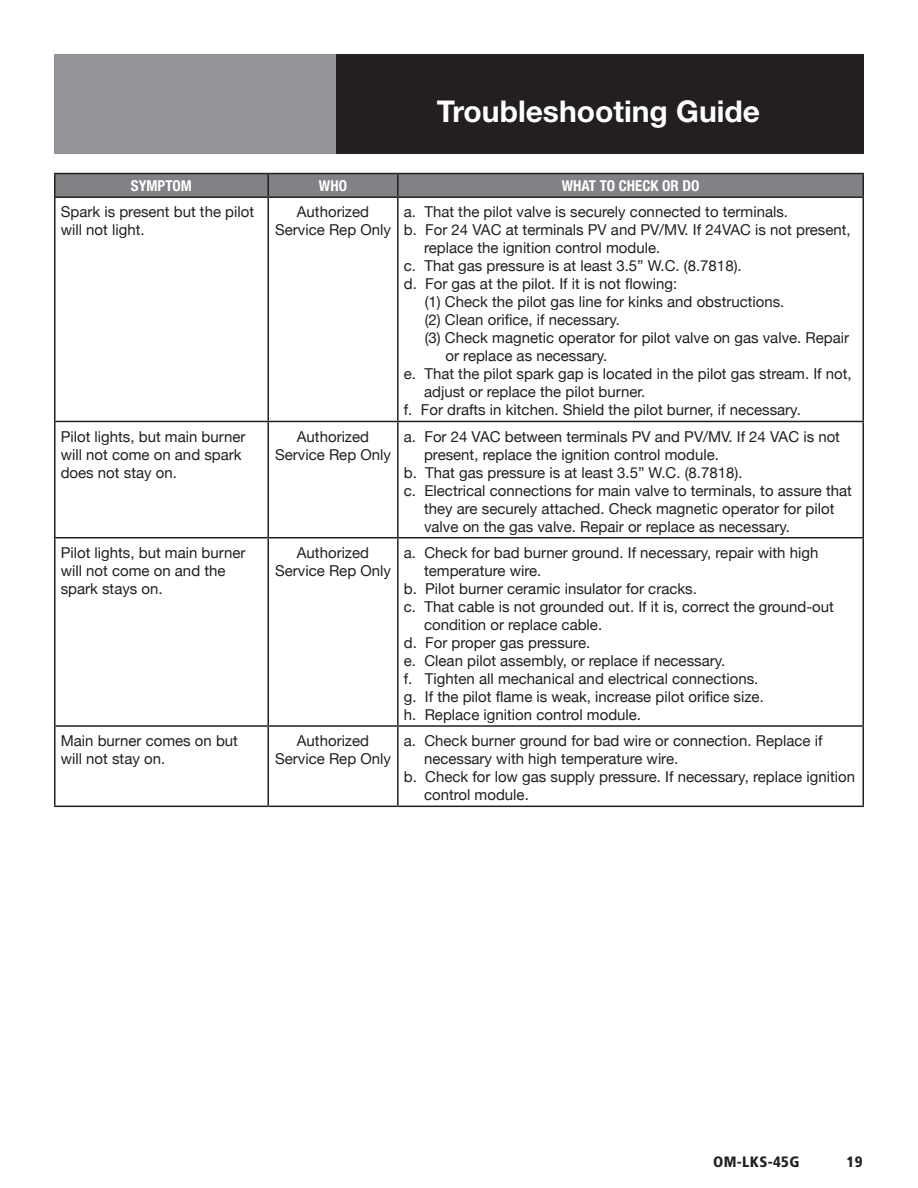
<style>
.page{position:relative;width:918px;height:1188px;background:#fff}
.page>*{position:absolute;margin:0;border:0;box-sizing:border-box;transform-origin:0 0}
.t1{font:700 30px "Helvetica Neue";color:#fff}
.t2{font:15px/18px "Helvetica Neue";color:#231f20}
.t3{font:700 condensed 15px "Helvetica Neue";color:#fff}
.t4{font:900 condensed 15px "Frutiger";letter-spacing:.025em;color:#231f20}
</style>
<div class="page">
<div style="left:333px;top:54px;width:531px;height:99px;background:#231f20"></div>
<div style="left:54px;top:54px;width:282px;height:99px;background:#939598"></div>
<div style="left:56px;top:174px;width:806px;height:22px;background:#808285"></div>
<hr style="left:54px;top:173px;width:214px;height:1px;background:#231f20">
<hr style="left:54px;top:174px;width:2px;height:22px;background:#231f20">
<hr style="left:268px;top:173px;width:130px;height:1px;background:#231f20">
<hr style="left:267px;top:174px;width:2px;height:22px;background:#231f20">
<hr style="left:398px;top:173px;width:466px;height:1px;background:#231f20">
<hr style="left:397px;top:174px;width:2px;height:22px;background:#231f20">
<hr style="left:862px;top:174px;width:2px;height:22px;background:#231f20">
<hr style="left:54px;top:196px;width:214px;height:2px;background:#231f20">
<hr style="left:54px;top:198px;width:2px;height:223px;background:#231f20">
<hr style="left:268px;top:196px;width:130px;height:2px;background:#231f20">
<hr style="left:267px;top:198px;width:2px;height:223px;background:#231f20">
<hr style="left:398px;top:196px;width:466px;height:2px;background:#231f20">
<hr style="left:397px;top:198px;width:2px;height:223px;background:#231f20">
<hr style="left:862px;top:198px;width:2px;height:223px;background:#231f20">
<hr style="left:54px;top:421px;width:214px;height:1px;background:#231f20">
<hr style="left:54px;top:422px;width:2px;height:115px;background:#231f20">
<hr style="left:268px;top:421px;width:130px;height:1px;background:#231f20">
<hr style="left:267px;top:422px;width:2px;height:115px;background:#231f20">
<hr style="left:398px;top:421px;width:466px;height:1px;background:#231f20">
<hr style="left:397px;top:422px;width:2px;height:115px;background:#231f20">
<hr style="left:862px;top:422px;width:2px;height:115px;background:#231f20">
<hr style="left:54px;top:537px;width:214px;height:1px;background:#231f20">
<hr style="left:54px;top:538px;width:2px;height:187px;background:#231f20">
<hr style="left:268px;top:537px;width:130px;height:1px;background:#231f20">
<hr style="left:267px;top:538px;width:2px;height:187px;background:#231f20">
<hr style="left:398px;top:537px;width:466px;height:1px;background:#231f20">
<hr style="left:397px;top:538px;width:2px;height:187px;background:#231f20">
<hr style="left:862px;top:538px;width:2px;height:187px;background:#231f20">
<hr style="left:54px;top:725px;width:214px;height:2px;background:#231f20">
<hr style="left:54px;top:727px;width:2px;height:79px;background:#231f20">
<hr style="left:268px;top:725px;width:130px;height:2px;background:#231f20">
<hr style="left:267px;top:727px;width:2px;height:79px;background:#231f20">
<hr style="left:398px;top:725px;width:466px;height:2px;background:#231f20">
<hr style="left:397px;top:727px;width:2px;height:79px;background:#231f20">
<hr style="left:862px;top:727px;width:2px;height:79px;background:#231f20">
<hr style="left:54px;top:806px;width:214px;height:1px;background:#231f20">
<hr style="left:268px;top:806px;width:130px;height:1px;background:#231f20">
<hr style="left:398px;top:806px;width:466px;height:1px;background:#231f20">
<h1 class="t1" style="left:437px;top:92px;width:325px">Troubleshooting Guide</h1>
<p class="t3" style="left:131px;top:177px;width:61px">SYMPTOM</p>
<p class="t3" style="left:319px;top:177px;width:30px">WH O</p>
<p class="t3" style="left:562px;top:177px;width:139px">WHAT TO CHECK OR DO</p>
<p class="t2" style="left:61px;top:202px;width:195px">Spark is present but the pilot will not light.</p>
<p class="t2" style="left:275px;top:202px;width:117px;text-align:center">Authorized<br>Service Rep Only</p>
<p class="t2" style="left:404px;top:202px;width:386px">a. That the pilot valve is securely connected to terminals.</p>
<p class="t2" style="left:404px;top:220px;width:448px">b. For 24 VAC at terminals PV and PV/MV. If 24VAC is not present,</p>
<p class="t2" style="left:424px;top:238px;width:238px">replace the ignition control module.</p>
<p class="t2" style="left:404px;top:256px;width:339px">c. That gas pressure is at least 3.5” W.C. (8.7818).</p>
<p class="t2" style="left:404px;top:274px;width:275px">d. For gas at the pilot. If it is not flowing:</p>
<p class="t2" style="left:425px;top:292px;width:361px">(1) Check the pilot gas line for kinks and obstructions.</p>
<p class="t2" style="left:425px;top:310px;width:197px">(2) Clean orifice, if necessary.</p>
<p class="t2" style="left:425px;top:328px;width:426px">(3) Check magnetic operator for pilot valve on gas valve. Repair</p>
<p class="t2" style="left:446px;top:346px;width:163px">or replace as necessary.</p>
<p class="t2" style="left:404px;top:364px;width:449px">e. That the pilot spark gap is located in the pilot gas stream. If not,</p>
<p class="t2" style="left:424px;top:382px;width:223px">adjust or replace the pilot burner.</p>
<p class="t2" style="left:404px;top:400px;width:399px">f. For drafts in kitchen. Shield the pilot burner, if necessary.</p>
<p class="t2" style="left:61px;top:426px;width:186px">Pilot lights, but main burner will not come on and spark does not stay on.</p>
<p class="t2" style="left:275px;top:426px;width:117px;text-align:center">Authorized<br>Service Rep Only</p>
<p class="t2" style="left:404px;top:426px;width:438px">a. For 24 VAC between terminals PV and PV/MV. If 24 VAC is not</p>
<p class="t2" style="left:424px;top:444px;width:296px">present, replace the ignition control module.</p>
<p class="t2" style="left:404px;top:462px;width:340px">b. That gas pressure is at least 3.5” W.C. (8.7818).</p>
<p class="t2" style="left:404px;top:480px;width:450px">c. Electrical connections for main valve to terminals, to assure that</p>
<p class="t2" style="left:424px;top:498px;width:412px">they are securely attached. Check magnetic operator for pilot</p>
<p class="t2" style="left:424px;top:516px;width:367px">valve on the gas valve. Repair or replace as necessary.</p>
<p class="t2" style="left:61px;top:543px;width:186px">Pilot lights, but main burner will not come on and the spark stays on.</p>
<p class="t2" style="left:275px;top:543px;width:117px;text-align:center">Authorized<br>Service Rep Only</p>
<p class="t2" style="left:404px;top:543px;width:416px">a. Check for bad burner ground. If necessary, repair with high</p>
<p class="t2" style="left:424px;top:561px;width:119px">temperature wire.</p>
<p class="t2" style="left:404px;top:579px;width:295px">b. Pilot burner ceramic insulator for cracks.</p>
<p class="t2" style="left:404px;top:597px;width:432px">c. That cable is not grounded out. If it is, correct the ground-out</p>
<p class="t2" style="left:424px;top:615px;width:180px">condition or replace cable.</p>
<p class="t2" style="left:404px;top:633px;width:188px">d. For proper gas pressure.</p>
<p class="t2" style="left:404px;top:651px;width:323px">e. Clean pilot assembly, or replace if necessary.</p>
<p class="t2" style="left:404px;top:669px;width:356px">f. Tighten all mechanical and electrical connections.</p>
<p class="t2" style="left:404px;top:687px;width:361px">g. If the pilot flame is weak, increase pilot orifice size.</p>
<p class="t2" style="left:404px;top:705px;width:239px">h. Replace ignition control module.</p>
<p class="t2" style="left:61px;top:731px;width:179px">Main burner comes on but will not stay on.</p>
<p class="t2" style="left:275px;top:731px;width:117px;text-align:center">Authorized<br>Service Rep Only</p>
<p class="t2" style="left:404px;top:731px;width:420px">a. Check burner ground for bad wire or connection. Replace if</p>
<p class="t2" style="left:424px;top:749px;width:256px">necessary with high temperature wire.</p>
<p class="t2" style="left:404px;top:767px;width:453px">b. Check for low gas supply pressure. If necessary, replace ignition</p>
<p class="t2" style="left:424px;top:785px;width:106px">control module.</p>
<p class="t4" style="left:713px;top:1153px;width:88px">OM-LKS-45G</p>
<p class="t4" style="left:847px;top:1153px;width:17px">19</p>
</div>
